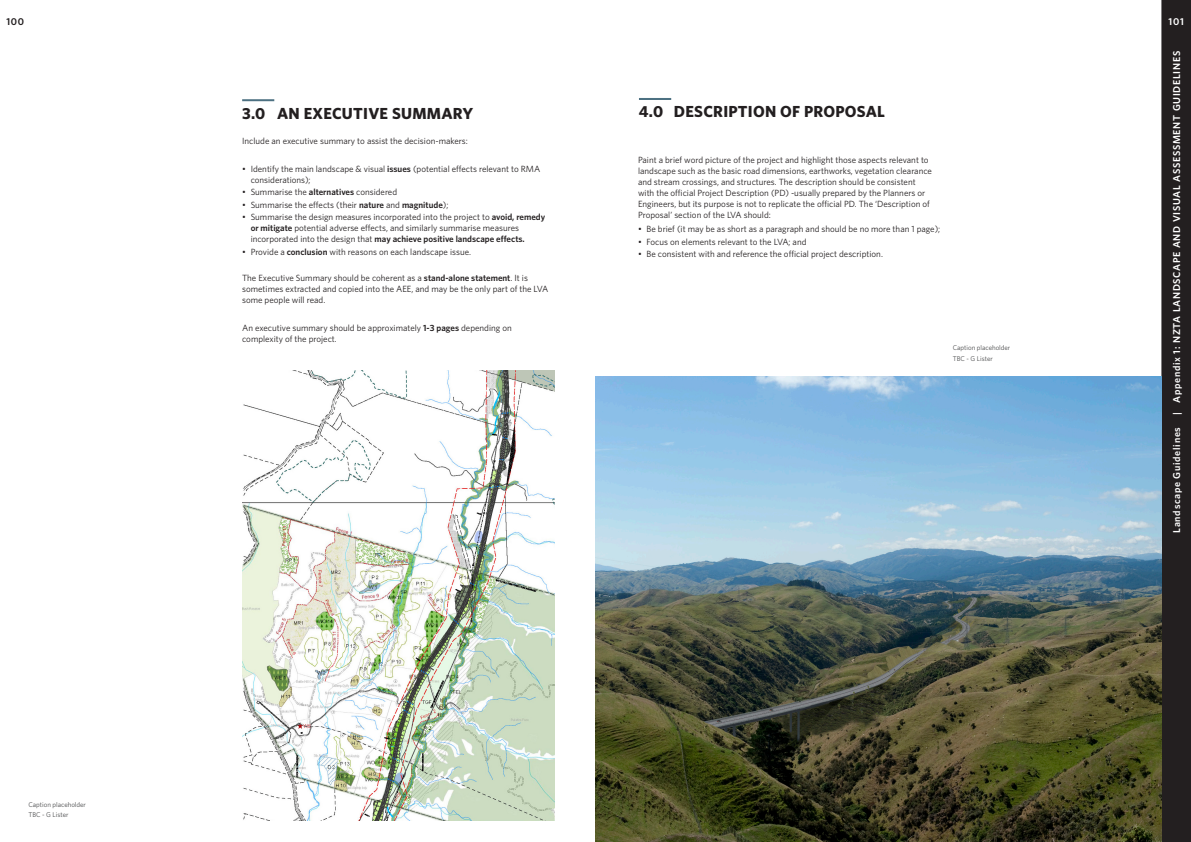
<style>
.page{position:relative;width:1191px;height:842px;background:#fff}
.page>*{position:absolute;margin:0;border:0;box-sizing:border-box;transform-origin:0 0}
.heading_title_number{font:700 16px "Whitney";letter-spacing:.015em;color:#231f20}
.t1{font:600 10px "Whitney";letter-spacing:.07em;color:#fff}
.t2{font:600 10px "Whitney";color:#231f20}
.Body{font:9px/11px "Whitney";color:#231f20}
.Body_Bullets_01{font:9px/11px "Whitney";color:#231f20}
.Image_caption{font:6.9px "Whitney";color:#4b4c4d}
.s1{font-weight:600}
</style>
<div class="page">
<hr style="left:242px;top:99px;width:32px;height:2px;background:#4d7182">
<hr style="left:639px;top:98px;width:32px;height:2px;background:#4d7182">
<svg style="left:1161px;top:0;width:30px;height:842px;background:#333232"></svg>
<img style="left:242px;top:371px;width:312px;height:449px">
<img style="left:595px;top:376px;width:566px;height:466px">
<p class="t2" style="left:6px;top:15px;width:19px">100</p>
<p class="t1" style="left:1168px;top:15px;width:17px">101</p>
<p class="heading_title_number" style="left:242px;top:104px;width:232px">3.0 AN EXECUTIVE SUMMARY</p>
<p class="Body" style="left:242px;top:135px;width:227px">Include an executive summary to assist the decision-makers:</p>
<p class="Body_Bullets_01" style="left:251px;top:163px;width:291px;text-indent:-9px">• Identify the main landscape &amp; visual <span class="s1">issues</span> (potential effects relevant to RMA considerations);</p>
<p class="Body_Bullets_01" style="left:242px;top:187px;width:156px">• Summarise the <span class="s1">alternatives</span> considered</p>
<p class="Body_Bullets_01" style="left:242px;top:199px;width:208px">• Summarise the effects (their <span class="s1">nature</span> and <span class="s1">magnitude</span>);</p>
<p class="Body_Bullets_01" style="left:251px;top:211px;width:296px;text-indent:-9px">• Summarise the design measures incorporated into the project to <span class="s1">avoid, remedy or mitigate</span> potential adverse effects, and similarly summarise measures incorporated into the design that <span class="s1">may achieve positive landscape effects.</span></p>
<p class="Body_Bullets_01" style="left:242px;top:246px;width:230px">• Provide a <span class="s1">conclusion</span> with reasons on each landscape issue.</p>
<p class="Body" style="left:242px;top:272px;width:308px">The Executive Summary should be coherent as a <span class="s1">stand-alone statement</span>. It is sometimes extracted and copied into the AEE, and may be the only part of the LVA some people will read.</p>
<p class="Body" style="left:242px;top:322px;width:271px">An executive summary should be approximately <span class="s1">1-3 pages</span> depending on complexity of the project.</p>
<p class="heading_title_number" style="left:639px;top:102px;width:247px">4.0 DESCRIPTION OF PROPOSAL</p>
<p class="Body" style="left:638px;top:155px;width:295px">Paint a brief word picture of the project and highlight those aspects relevant to landscape such as the basic road dimensions, earthworks, vegetation clearance and stream crossings, and structures. The description should be consistent with the official Project Description (PD) -usually prepared by the Planners or Engineers, but its purpose is not to replicate the official PD. The ‘Description of Proposal’ section of the LVA should:</p>
<p class="Body_Bullets_01" style="left:638px;top:223px;width:304px">• Be brief (it may be as short as a paragraph and should be no more than 1 page);</p>
<p class="Body_Bullets_01" style="left:638px;top:236px;width:170px">• Focus on elements relevant to the LVA; and</p>
<p class="Body_Bullets_01" style="left:638px;top:248px;width:246px">• Be consistent with and reference the official project description.</p>
<p class="Image_caption" style="left:952px;top:344px;width:59px">Caption placeholder</p>
<p class="Image_caption" style="left:952px;top:354px;width:42px">TBC - G Lister</p>
<p class="Image_caption" style="left:28px;top:800px;width:59px">Caption placeholder</p>
<p class="Image_caption" style="left:28px;top:810px;width:42px">TBC - G Lister</p>
<p class="t1" style="left:1170px;top:533px;width:483px;rotate:-90deg">Landscape Guidelines | Appendix 1: NZTA LANDSCAPE AND VISUAL ASSESSMENT GUIDELINES</p>
</div>
